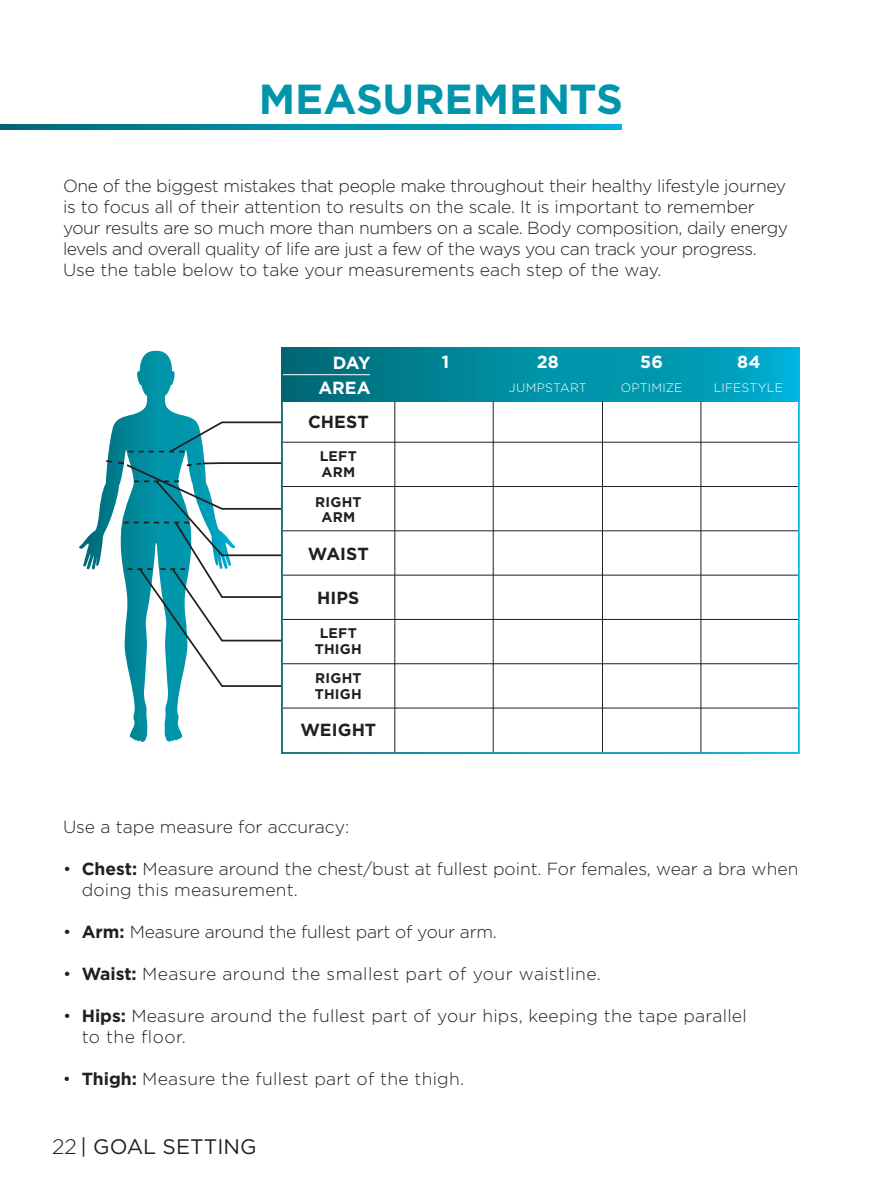
<style>
.page{position:relative;width:882px;height:1197px;background:#fff}
.page>*{position:absolute;margin:0;border:0;box-sizing:border-box;transform-origin:0 0}
.t1{font:700 42px "Gotham";letter-spacing:-.005em;color:#0095aa}
.t2{font:21px "Gotham";color:#231f20}
.t3{font:300 17.5px/21px "Gotham";letter-spacing:-.01em;color:#231f20}
.t4{font:300 17.5px/21px "Gotham";letter-spacing:.015em;color:#231f20}
.t5{font:300 17.5px "Gotham";letter-spacing:.025em;color:#231f20}
.t6{font:700 17.5px "Gotham";color:#231f20}
.t7{font:700 17.5px/24.5px "Gotham";letter-spacing:.005em;color:#fff;text-align:right}
.t8{font:700 14px/15.8px "Gotham";letter-spacing:.015em;color:#231f20}
.t9{font:300 12.25px "Gotham";letter-spacing:.015em;color:#fff}
.s1{font-weight:700}
.s2{font-weight:300}
</style>
<div class="page">
<svg style="left:0;top:125px;width:621px;height:5px;background:#008ca2"></svg>
<svg style="left:284px;top:350px;width:513px;height:51px;background:#008da2"></svg>
<hr style="left:283px;top:442px;width:515px;height:1px;background:#231f20">
<hr style="left:283px;top:486px;width:515px;height:1px;background:#231f20">
<hr style="left:283px;top:530px;width:515px;height:1px;background:#231f20">
<hr style="left:283px;top:575px;width:515px;height:1px;background:#231f20">
<hr style="left:283px;top:619px;width:515px;height:1px;background:#231f20">
<hr style="left:394px;top:401px;width:1px;height:351px;background:#231f20">
<hr style="left:493px;top:401px;width:1px;height:351px;background:#231f20">
<hr style="left:602px;top:401px;width:1px;height:351px;background:#231f20">
<hr style="left:700px;top:401px;width:1px;height:351px;background:#231f20">
<hr style="left:283px;top:663px;width:515px;height:1px;background:#231f20">
<hr style="left:283px;top:708px;width:515px;height:1px;background:#231f20">
<hr style="left:283px;top:374px;width:87px;height:1px;background:#fff">
<svg style="left:79px;top:351px;width:202px;height:391px"></svg>
<div style="left:281px;top:347px;width:519px;height:407px;border:2px solid #fff"></div>
<h1 class="t1" style="left:259px;top:71px;width:366px">MEASUREMENTS</h1>
<p class="t3" style="left:63px;top:175px;width:727px">One of the biggest mistakes that people make throughout their healthy lifestyle journey is to focus all of their attention to results on the scale. It is important to remember your results are so much more than numbers on a scale. Body composition, daily energy levels and overall quality of life are just a few of the ways you can track your progress.<br>Use the table below to take your measurements each step of the way.</p>
<p class="t7" style="left:318px;top:351px;width:54px">DAY<br>AREA</p>
<p class="t7" style="left:442px;top:350px;width:9px">1</p>
<p class="t7" style="left:537px;top:350px;width:24px">28</p>
<p class="t7" style="left:640px;top:350px;width:24px">56</p>
<p class="t7" style="left:737px;top:350px;width:25px">84</p>
<p class="t9" style="left:509px;top:380px;width:79px">JUMPSTART</p>
<p class="t9" style="left:621px;top:380px;width:63px">OPTIMIZE</p>
<p class="t9" style="left:714px;top:380px;width:71px">LIFESTYLE</p>
<p class="t6" style="left:308px;top:410px;width:62px">CHEST</p>
<p class="t8" style="left:320px;top:449px;width:38px">LEFT<br>ARM</p>
<p class="t8" style="left:315px;top:494px;width:48px;text-align:center">RIGHT<br>ARM</p>
<p class="t6" style="left:308px;top:542px;width:62px">WAIST</p>
<p class="t6" style="left:317px;top:586px;width:44px">HIPS</p>
<p class="t8" style="left:315px;top:625px;width:48px;text-align:center">LEFT<br>THIGH</p>
<p class="t8" style="left:315px;top:670px;width:48px">RIGHT<br>THIGH</p>
<p class="t6" style="left:300px;top:718px;width:77px">WEIGHT</p>
<p class="t3" style="left:63px;top:816px;width:288px">Use a tape measure for accuracy:</p>
<p class="t3" style="left:82px;top:858px;width:718px;text-indent:-19px">• <span class="s1">Chest:</span> Measure around the chest/bust at fullest point. For females, wear a bra when doing this measurement.</p>
<p class="t3" style="left:63px;top:921px;width:435px">• <span class="s1">Arm:</span> Measure around the fullest part of your arm.</p>
<p class="t5" style="left:63px;top:963px;width:539px">• <span class="s1">Waist:</span> Measure around the smallest part of your waistline.</p>
<p class="t4" style="left:82px;top:1005px;width:667px;text-indent:-19px">• <span class="s1">Hips:</span> Measure around the fullest part of your hips, keeping the tape parallel to the floor.</p>
<p class="t4" style="left:63px;top:1068px;width:403px">• <span class="s1">Thigh:</span> Measure the fullest part of the thigh.</p>
<p class="t2" style="left:52px;top:1133px;width:206px"><span class="s2">22</span> | GOAL SETTING</p>
</div>
